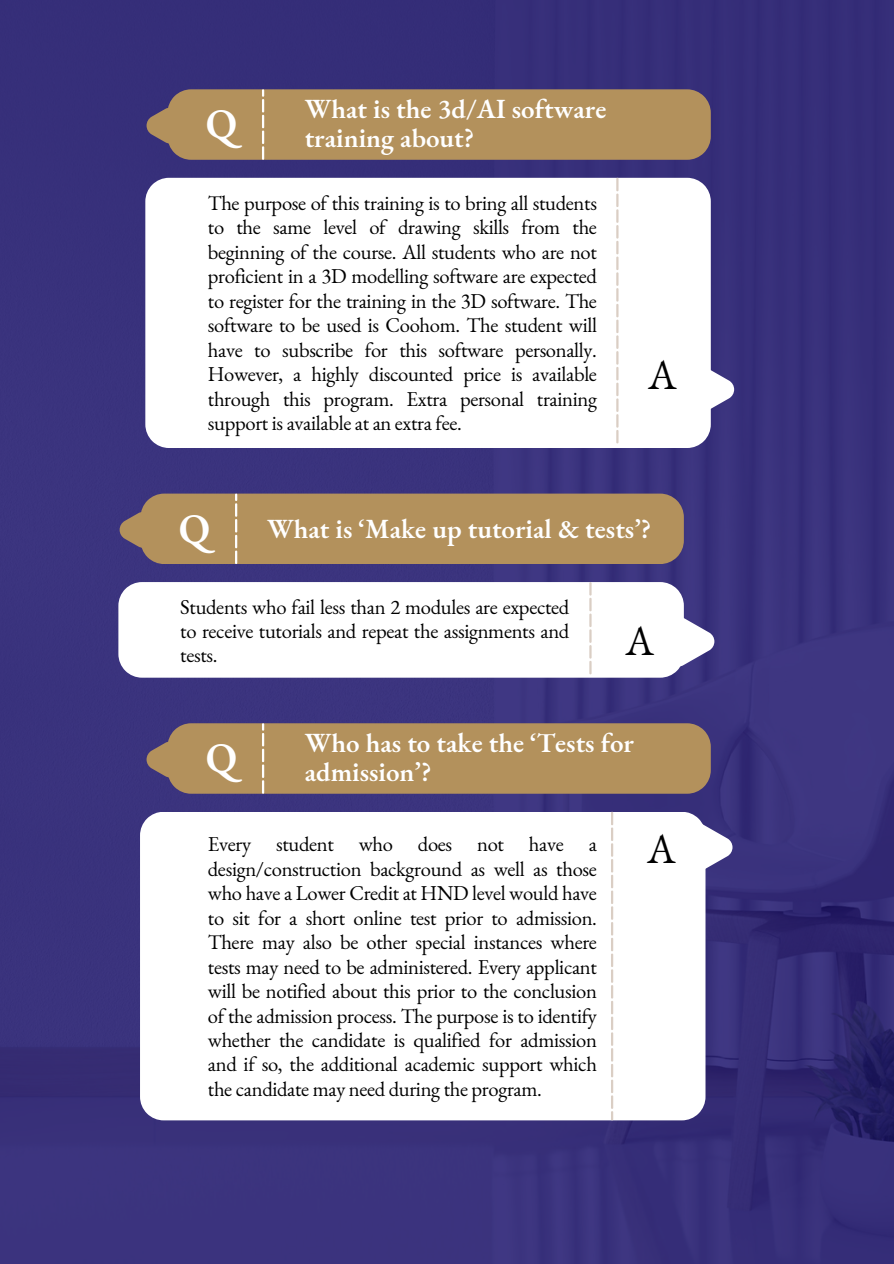
<style>
.page{position:relative;width:894px;height:1264px;background:#fff}
.page>*{position:absolute;margin:0;border:0;box-sizing:border-box;transform-origin:0 0}
.t1{font:600 41.25px "EB Garamond";color:#fff}
.t2{font:41.25px "EB Garamond";color:#000}
.t3{font:600 27px "EB Garamond";color:#fff}
.t4{font:20.55px/24.5px "EB Garamond";letter-spacing:-.015em;color:#000;text-align:justify}
</style>
<div class="page">
<div style="left:0;top:0;width:893px;height:1263px;background:#39317c"></div>
<svg style="left:146px;top:89px;width:564px;height:71px;background:#ad8c5d"></svg>
<svg style="left:710px;top:364px;width:24px;height:50px"></svg>
<svg style="left:145px;top:178px;width:565px;height:270px"></svg>
<svg style="left:616px;top:178px;width:2px;height:265px"></svg>
<div style="left:120px;top:493px;width:563px;height:71px;background:#b3915c"></div>
<svg style="left:683px;top:616px;width:31px;height:50px"></svg>
<svg style="left:118px;top:582px;width:565px;height:95px"></svg>
<svg style="left:589px;top:582px;width:2px;height:92px"></svg>
<div style="left:146px;top:723px;width:564px;height:70px;background:#b3915c"></div>
<svg style="left:705px;top:822px;width:27px;height:50px"></svg>
<svg style="left:140px;top:811px;width:565px;height:309px"></svg>
<svg style="left:610px;top:811px;width:3px;height:309px"></svg>
<p class="t1" style="left:206px;top:97px;width:33px">Q</p>
<p class="t3" style="left:304px;top:91px;width:303px">What is the 3d/AI software</p>
<p class="t3" style="left:304px;top:120px;width:171px">training about?</p>
<h1 class="t4" style="left:208px;top:190px;width:390px">The purpose of this training is to bring all students to the same level of drawing skills from the beginning of the course. All students who are not proficient in a 3D modelling software are expected to register for the training in the 3D software. The software to be used is Coohom. The student will have to subscribe for this software personally.<br>However, a highly discounted price is available through this program. Extra personal training support is available at an extra fee.</h1>
<p class="t2" style="left:648px;top:347px;width:30px">A</p>
<p class="t1" style="left:179px;top:501px;width:33px">Q</p>
<p class="t3" style="left:267px;top:510px;width:385px">What is ‘Make up tutorial &amp; tests’?</p>
<h1 class="t4" style="left:180px;top:594px;width:390px">Students who fail less than 2 modules are expected to receive tutorials and repeat the assignments and tests.</h1>
<p class="t2" style="left:625px;top:613px;width:30px">A</p>
<p class="t1" style="left:206px;top:730px;width:33px">Q</p>
<p class="t3" style="left:304px;top:724px;width:331px">Who has to take the ‘Tests for</p>
<p class="t3" style="left:304px;top:753px;width:128px">admission’?</p>
<h1 class="t4" style="left:208px;top:831px;width:390px">Every student who does not have a design/construction background as well as those who have a Lower Credit at HND level would have to sit for a short online test prior to admission.<br>There may also be other special instances where tests may need to be administered. Every applicant will be notified about this prior to the conclusion of the admission process. The purpose is to identify whether the candidate is qualified for admission and if so, the additional academic support which the candidate may need during the program.</h1>
<p class="t2" style="left:647px;top:821px;width:30px">A</p>
</div>
